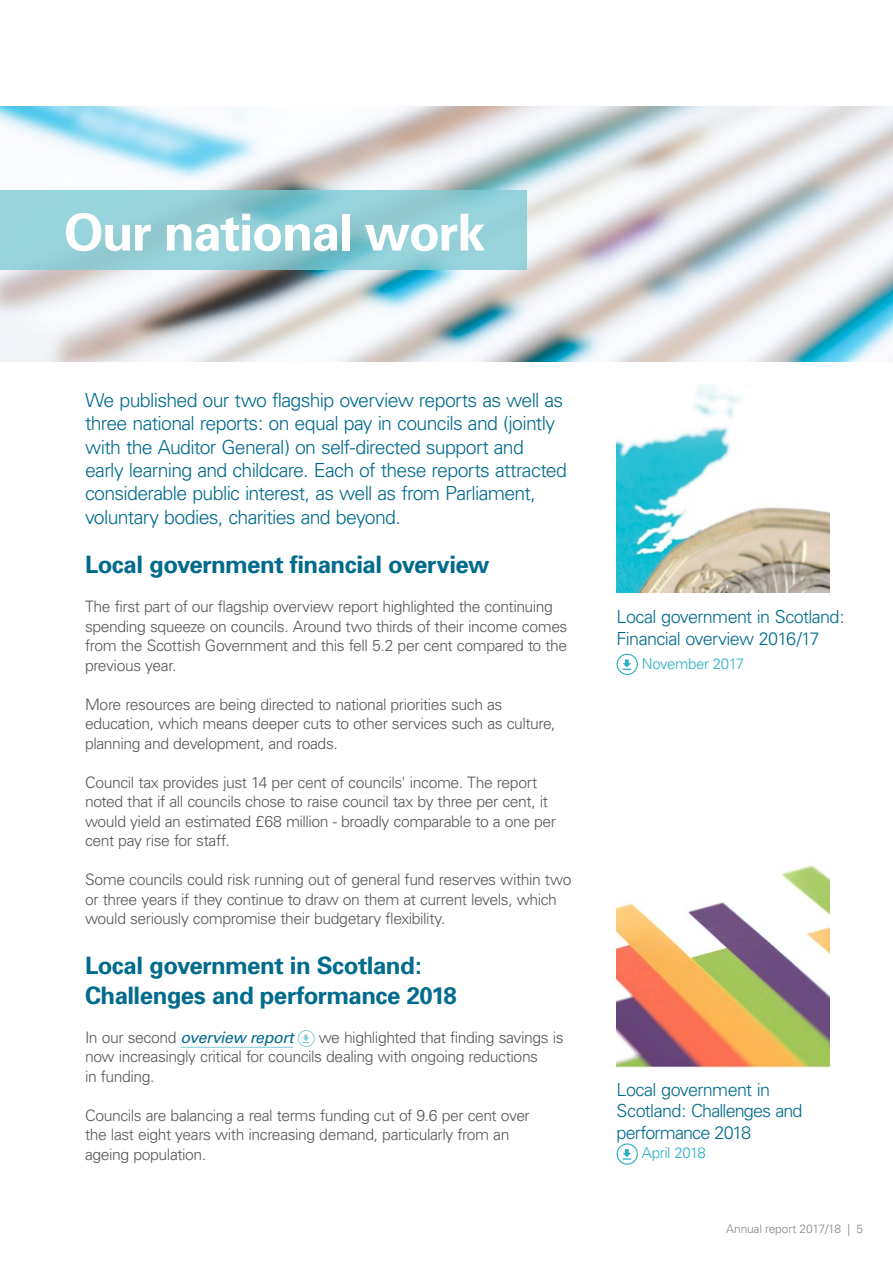
<style>
.page{position:relative;width:893px;height:1263px;background:#fff}
.page>*{position:absolute;margin:0;border:0;box-sizing:border-box;transform-origin:0 0}
._14-Chapter_header{font:700 51px "Univers";letter-spacing:-.025em;color:#fff}
._15-Subhead_1__Corp{font:700 24px/30px "Univers";letter-spacing:-.02em;color:#006b8d}
._09A-Intro__Corp_201{font:300 19.5px/23.4px "Univers";letter-spacing:-.035em;color:#006b8d}
.AS-Report_title{font:300 18px/21.6px "Univers";letter-spacing:-.035em;color:#006b8d}
._09-Body_text{font:300 15.75px/19.5px "Univers";letter-spacing:-.03em;color:#575756}
._09-Body_text-2{font:italic 15.75px "Univers";letter-spacing:-.02em;color:#006b8d}
.AS-Report_title-2{font:300 15px "Univers";letter-spacing:-.025em;color:#28afc4}
.t1{font:300 12px "Univers";letter-spacing:-.015em;color:#878787}
.s1{font-weight:300;font-style:normal;color:#575756}
</style>
<div class="page">
<svg style="left:0;top:106px;width:893px;height:255px"></svg>
<svg style="left:0;top:190px;width:526px;height:80px;background:#90cdd5"></svg>
<hr style="left:180px;top:1047px;width:113px;height:1px;background:#81cbd4">
<svg style="left:298px;top:1030px;width:17px;height:17px"></svg>
<img style="left:617px;top:385px;width:212px;height:208px">
<svg style="left:617px;top:654px;width:21px;height:21px"></svg>
<img style="left:617px;top:865px;width:212px;height:203px">
<svg style="left:617px;top:1143px;width:21px;height:22px"></svg>
<p class="_14-Chapter_header" style="left:64px;top:202px;width:423px">Our national work</p>
<p class="_09A-Intro__Corp_201" style="left:85px;top:388px;width:483px">We published our two flagship overview reports as well as three national reports: on equal pay in councils and (jointly with the Auditor General) on self-directed support and early learning and childcare. Each of these reports attracted considerable public interest, as well as from Parliament, voluntary bodies, charities and beyond.</p>
<p class="_15-Subhead_1__Corp" style="left:85px;top:550px;width:406px">Local government financial overview</p>
<p class="_09-Body_text" style="left:85px;top:597px;width:484px">The first part of our flagship overview report highlighted the continuing spending squeeze on councils. Around two thirds of their income comes from the Scottish Government and this fell 5.2 per cent compared to the previous year.</p>
<p class="_09-Body_text" style="left:85px;top:694px;width:472px">More resources are being directed to national priorities such as education, which means deeper cuts to other services such as culture, planning and development, and roads.</p>
<p class="_09-Body_text" style="left:85px;top:772px;width:473px">Council tax provides just 14 per cent of councils' income. The report noted that if all councils chose to raise council tax by three per cent, it would yield an estimated £68 million - broadly comparable to a one per cent pay rise for staff.</p>
<p class="_09-Body_text" style="left:85px;top:870px;width:488px">Some councils could risk running out of general fund reserves within two or three years if they continue to draw on them at current levels, which would seriously compromise their budgetary flexibility.</p>
<p class="_15-Subhead_1__Corp" style="left:85px;top:950px;width:373px">Local government in Scotland:<br>Challenges and performance 2018</p>
<p class="_09-Body_text-2" style="left:85px;top:1028px;width:210px"><span class="s1">In our second</span> overview report</p>
<p class="_09-Body_text" style="left:85px;top:1027px;width:480px;text-indent:234px">we highlighted that finding savings is now increasingly critical for councils dealing with ongoing reductions<br>in funding.</p>
<p class="_09-Body_text" style="left:85px;top:1105px;width:446px">Councils are balancing a real terms funding cut of 9.6 per cent over the last eight years with increasing demand, particularly from an ageing population.</p>
<p class="AS-Report_title" style="left:617px;top:606px;width:230px">Local government in Scotland:<br>Financial overview 2016/17</p>
<p class="AS-Report_title-2" style="left:642px;top:654px;width:104px">November 2017</p>
<p class="AS-Report_title" style="left:617px;top:1078px;width:187px">Local government in<br>Scotland: Challenges and performance 2018</p>
<p class="AS-Report_title-2" style="left:642px;top:1144px;width:66px">April 2018</p>
<p class="t1" style="left:726px;top:1222px;width:139px">Annual report 2017/18 | 5</p>
</div>
